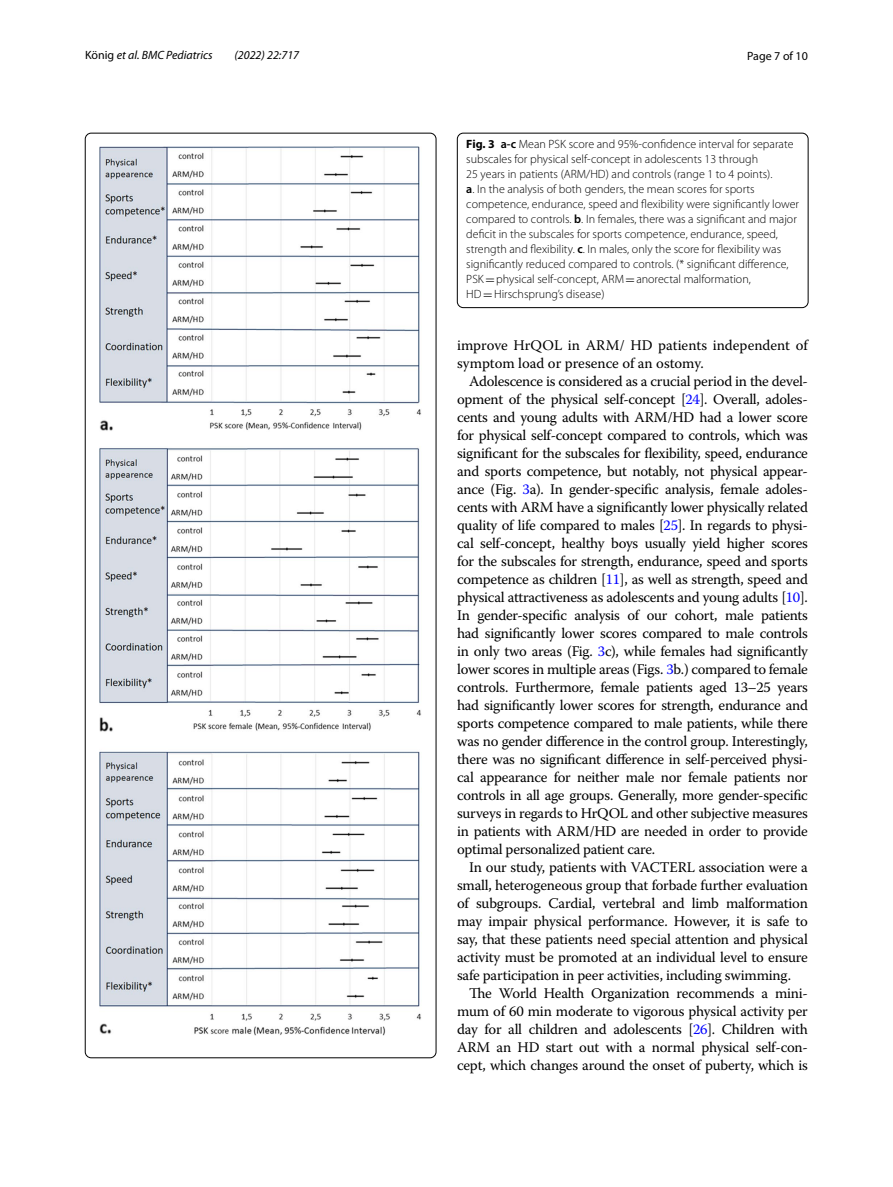
<style>
.page{position:relative;width:893px;height:1187px;background:#fff}
.page>*{position:absolute;margin:0;border:0;box-sizing:border-box;transform-origin:0 0}
.t1{font:14.7px/18px "Warnock Pro";letter-spacing:-.015em;color:#000;text-align:justify}
.t2{font:300 12px/15px "Myriad Pro";color:#000}
.t3{font:italic 12px "Myriad Pro";color:#000}
.t4{font:12px "Myriad Pro";color:#000}
.s1{font-style:normal}
.s2{font-weight:700}
.s3{font-weight:600}
.s4{font-family:"MTSY";font-weight:400}
.s5{color:#00f}
</style>
<div class="page">
<img style="left:100px;top:147px;width:321px;height:888px">
<div style="left:457px;top:133px;width:351px;height:175px;border:1px solid #000;border-radius:6px"></div>
<p class="t3" style="left:85px;top:48px;width:129px"><span class="s1">König</span> et al. BMC Pediatrics</p>
<p class="t3" style="left:235px;top:48px;width:66px">(2022) 22:717</p>
<p class="t4" style="left:747px;top:48px;width:62px">Page 7 of 10</p>
<p class="t2" style="left:466px;top:137px;width:334px"><span class="s2">Fig. 3</span> <span class="s3">a-c</span> Mean PSK score and 95%-confidence interval for separate subscales for physical self-concept in adolescents 13 through<br>25 years in patients (ARM/HD) and controls (range 1 to 4 points).<br><span class="s3">a</span>. In the analysis of both genders, the mean scores for sports competence, endurance, speed and flexibility were significantly lower compared to controls. <span class="s3">b</span>. In females, there was a significant and major deficit in the subscales for sports competence, endurance, speed, strength and flexibility. <span class="s3">c</span>. In males, only the score for flexibility was significantly reduced compared to controls. (* significant difference, PSK<span class="s4">=</span>physical self-concept, ARM<span class="s4">=</span>anorectal malformation, HD<span class="s4">=</span>Hirschsprung’s disease)</p>
<p class="t1" style="left:457px;top:335px;width:352px">improve HrQOL in ARM/ HD patients independent of symptom load or presence of an ostomy.</p>
<p class="t1" style="left:457px;top:371px;width:352px;text-indent:12px">Adolescence is considered as a crucial period in the devel&shy;opment of the physical self-concept [<span class="s5">24</span>]. Overall, adoles&shy;cents and young adults with ARM/HD had a lower score for physical self-concept compared to controls, which was significant for the subscales for flexibility, speed, endurance and sports competence, but notably, not physical appear&shy;ance (Fig. <span class="s5">3</span>a). In gender-specific analysis, female adoles&shy;cents with ARM have a significantly lower physically related quality of life compared to males [<span class="s5">25</span>]. In regards to physi&shy;cal self-concept, healthy boys usually yield higher scores for the subscales for strength, endurance, speed and sports competence as children [<span class="s5">11</span>], as well as strength, speed and physical attractiveness as adolescents and young adults [<span class="s5">10</span>].<br>In gender-specific analysis of our cohort, male patients had significantly lower scores compared to male controls in only two areas (Fig. <span class="s5">3</span>c), while females had significantly lower scores in multiple areas (Figs. <span class="s5">3</span>b.) compared to female controls. Furthermore, female patients aged 13–25 years had significantly lower scores for strength, endurance and sports competence compared to male patients, while there was no gender difference in the control group. Interestingly, there was no significant difference in self-perceived physi&shy;cal appearance for neither male nor female patients nor controls in all age groups. Generally, more gender-specific surveys in regards to HrQOL and other subjective measures in patients with ARM/HD are needed in order to provide optimal personalized patient care.</p>
<p class="t1" style="left:457px;top:857px;width:352px;text-indent:12px">In our study, patients with VACTERL association were a small, heterogeneous group that forbade further evaluation of subgroups. Cardial, vertebral and limb malformation may impair physical performance. However, it is safe to say, that these patients need special attention and physical activity must be promoted at an individual level to ensure safe participation in peer activities, including swimming.</p>
<p class="t1" style="left:457px;top:983px;width:352px;text-indent:12px">The World Health Organization recommends a mini&shy;mum of 60 min moderate to vigorous physical activity per day for all children and adolescents [<span class="s5">26</span>]. Children with ARM an HD start out with a normal physical self-con&shy;cept, which changes around the onset of puberty, which is</p>
</div>
